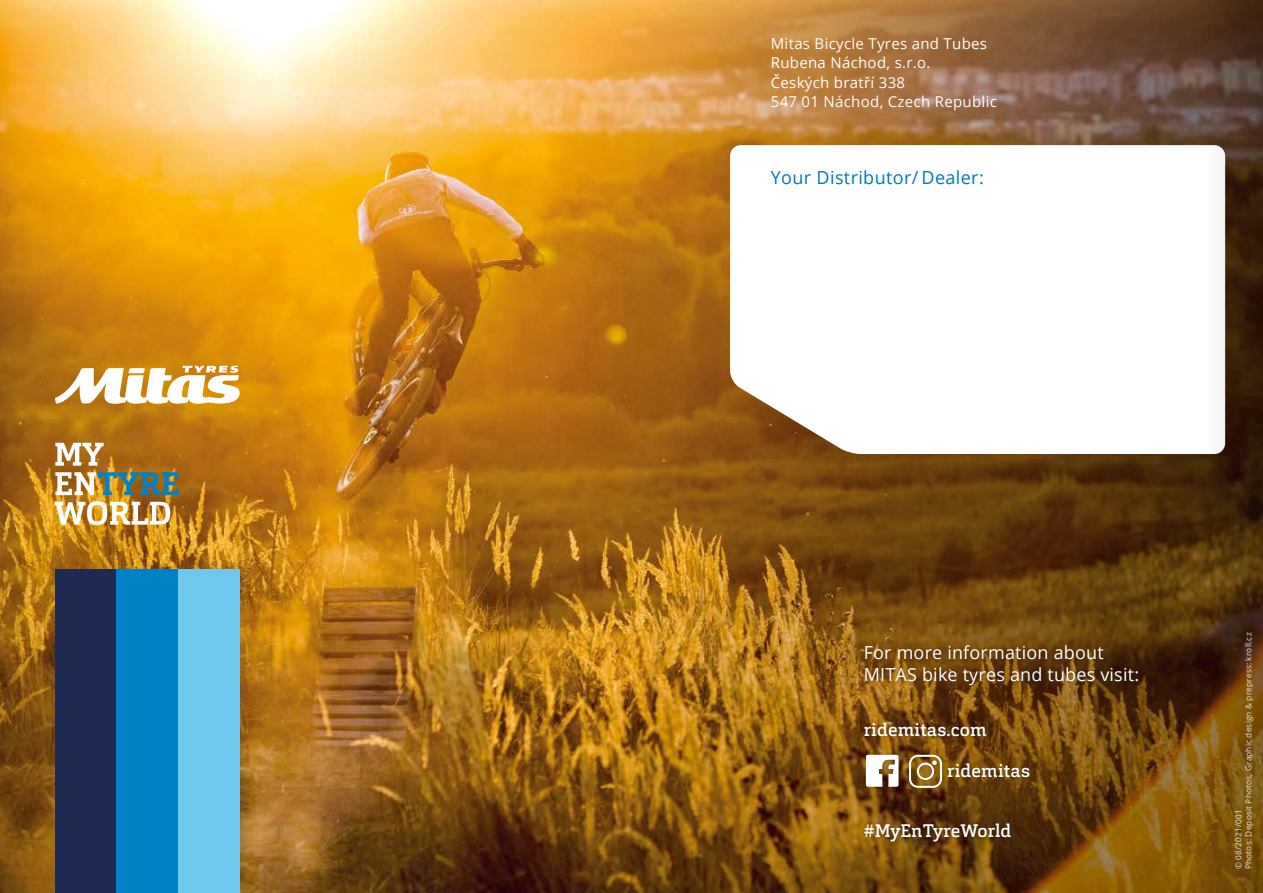
<style>
.page{position:relative;width:1263px;height:893px;background:#fff}
.page>*{position:absolute;margin:0;border:0;box-sizing:border-box;transform-origin:0 0}
.Copy_8_5pt_Sans{font:18px/21.6px "Open Sans";letter-spacing:.01em;color:#fff}
.Copy_8_5pt_Sans-2{font:500 18px "Cargan";letter-spacing:.01em;color:#fff}
.Copy_8_5pt_Sans-3{font:18px "Open Sans";letter-spacing:.02em;color:#0078b7}
.Copy_8_5pt_Sans-4{font:15px "Open Sans";letter-spacing:.02em;color:#fff}
.Copy_8_5pt_Sans-5{font:8.25px "Open Sans";letter-spacing:.02em;color:#fff}
</style>
<div class="page">
<img style="left:0;top:0;width:464px;height:893px">
<img style="left:464px;top:0;width:735px;height:893px">
<svg style="left:730px;top:145px;width:469px;height:309px"></svg>
<div style="left:55px;top:570px;width:62px;height:323px;background:#1f2a52"></div>
<div style="left:117px;top:570px;width:61px;height:323px;background:#0082c7"></div>
<div style="left:178px;top:570px;width:62px;height:323px;background:#6fc7eb"></div>
<svg style="left:55px;top:443px;width:49px;height:23px"></svg>
<svg style="left:55px;top:472px;width:124px;height:23px;background:#899279"></svg>
<svg style="left:55px;top:501px;width:115px;height:24px"></svg>
<svg style="left:55px;top:366px;width:185px;height:38px"></svg>
<div style="left:860px;top:641px;width:282px;height:205px;background:#000;opacity:.35"></div>
<svg style="left:1199px;top:0;width:64px;height:893px;background:#695031"></svg>
<p class="Copy_8_5pt_Sans-4" style="left:771px;top:33px;width:218px">Mitas Bicycle Tyres and Tubes</p>
<p class="Copy_8_5pt_Sans-4" style="left:771px;top:52px;width:161px">Rubena Náchod, s.r.o.</p>
<p class="Copy_8_5pt_Sans-4" style="left:771px;top:72px;width:136px">Českých bratří 338</p>
<p class="Copy_8_5pt_Sans-4" style="left:771px;top:91px;width:228px">547 01 Náchod, Czech Republic</p>
<p class="Copy_8_5pt_Sans-3" style="left:771px;top:165px;width:214px">Your Distributor/ Dealer:</p>
<p class="Copy_8_5pt_Sans" style="left:864px;top:642px;width:277px">For more information about<br>MITAS bike tyres and tubes visit:</p>
<p class="Copy_8_5pt_Sans-2" style="left:864px;top:718px;width:124px">ridemitas.com</p>
<p class="Copy_8_5pt_Sans-2" style="left:947px;top:759px;width:84px">ridemitas</p>
<p class="Copy_8_5pt_Sans-2" style="left:864px;top:819px;width:149px">#MyEnTyreWorld</p>
<p class="Copy_8_5pt_Sans-5" style="left:1243px;top:869px;width:238px;rotate:-90deg">Photos: Deposit Photos, Graphic design &amp; prepress: kroll.cz</p>
<p class="Copy_8_5pt_Sans-5" style="left:1233px;top:869px;width:61px;rotate:-90deg">© 08/2021/001</p>
</div>
